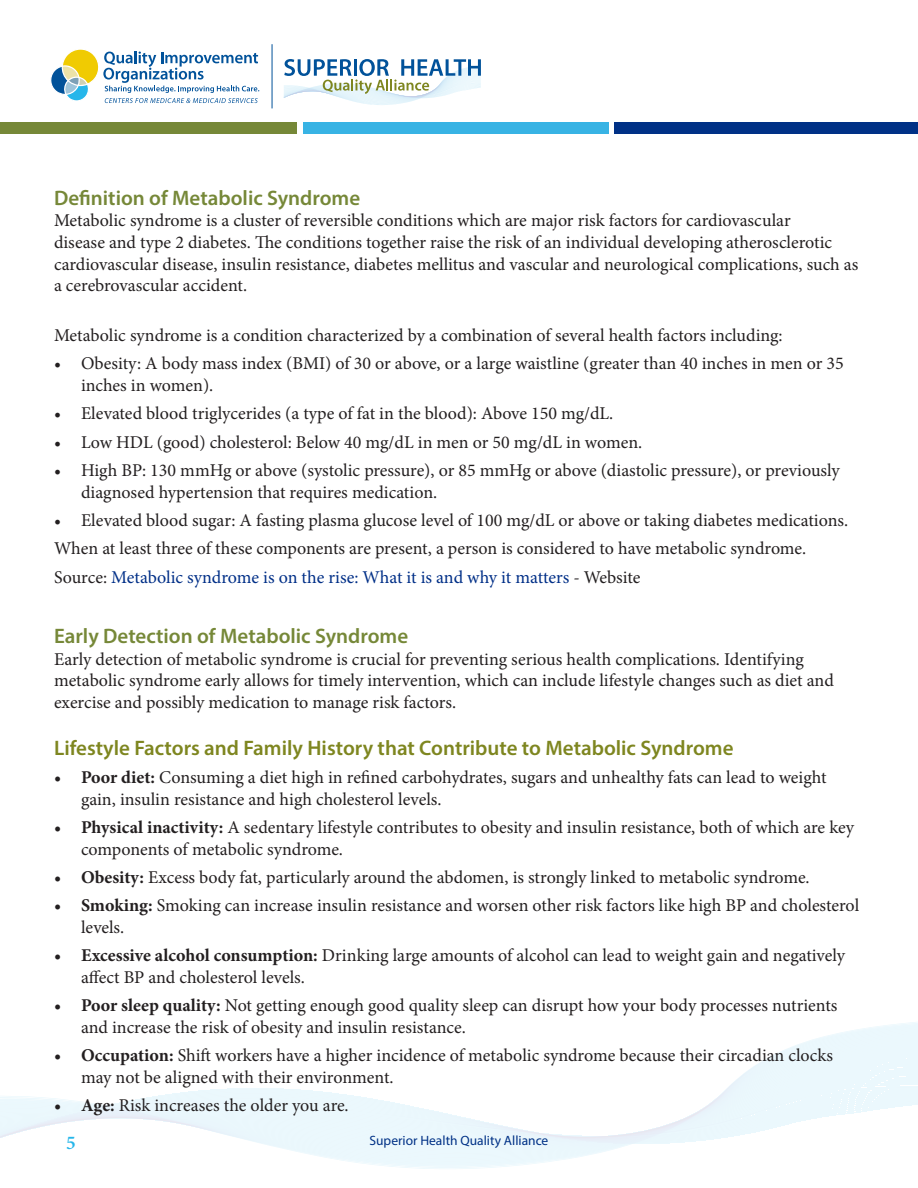
<style>
.page{position:relative;width:918px;height:1188px;background:#fff}
.page>*{position:absolute;margin:0;border:0;box-sizing:border-box;transform-origin:0 0}
.text_bullets{font:600 21px "Myriad Pro";color:#7e8620}
.Story_headline_green{font:600 21px "Myriad Pro";color:#768838}
.t1{font:600 19.5px "Minion Pro";color:#26b6ea}
.text_bullets-2{font:18px/21.6px "Minion Pro";color:#231f20}
.t2{font:18px "Minion Pro";letter-spacing:-.005em;color:#002f87}
.t3{font:13.5px "Myriad Pro";color:#003186}
.s1{color:#231f20}
.s2{font-weight:700}
</style>
<div class="page">
<svg style="left:0;top:1022px;width:918px;height:147px"></svg>
<svg style="left:51px;top:49px;width:208px;height:54px"></svg>
<hr style="left:272px;top:44px;width:1px;height:64px;background:#01529a">
<svg style="left:284px;top:59px;width:197px;height:46px"></svg>
<div style="left:0;top:122px;width:297px;height:11px;background:#768838"></div>
<div style="left:303px;top:122px;width:306px;height:11px;background:#38b3e4"></div>
<div style="left:615px;top:122px;width:303px;height:11px;background:#003186"></div>
<p class="Story_headline_green" style="left:54px;top:184px;width:308px">Definition of Metabolic Syndrome</p>
<p class="text_bullets-2" style="left:54px;top:210px;width:806px">Metabolic syndrome is a cluster of reversible conditions which are major risk factors for cardiovascular<br>disease and type 2 diabetes. The conditions together raise the risk of an individual developing atherosclerotic cardiovascular disease, insulin resistance, diabetes mellitus and vascular and neurological complications, such as a cerebrovascular accident.</p>
<p class="text_bullets-2" style="left:54px;top:325px;width:730px">Metabolic syndrome is a condition characterized by a combination of several health factors including:</p>
<p class="text_bullets-2" style="left:81px;top:353px;width:764px;text-indent:-27px">• Obesity: A body mass index (BMI) of 30 or above, or a large waistline (greater than 40 inches in men or 35 inches in women).</p>
<p class="text_bullets-2" style="left:54px;top:403px;width:561px">• Elevated blood triglycerides (a type of fat in the blood): Above 150 mg/dL.</p>
<p class="text_bullets-2" style="left:54px;top:431px;width:590px">• Low HDL (good) cholesterol: Below 40 mg/dL in men or 50 mg/dL in women.</p>
<p class="text_bullets-2" style="left:81px;top:460px;width:760px;text-indent:-27px">• High BP: 130 mmHg or above (systolic pressure), or 85 mmHg or above (diastolic pressure), or previously diagnosed hypertension that requires medication.</p>
<p class="text_bullets-2" style="left:54px;top:510px;width:796px">• Elevated blood sugar: A fasting plasma glucose level of 100 mg/dL or above or taking diabetes medications.</p>
<p class="text_bullets-2" style="left:54px;top:538px;width:754px">When at least three of these components are present, a person is considered to have metabolic syndrome.</p>
<p class="t2" style="left:54px;top:565px;width:588px"><span class="s1">Source:</span> Metabolic syndrome is on the rise: What it is and why it matters <span class="s1">- Website</span></p>
<p class="Story_headline_green" style="left:54px;top:623px;width:356px">Early Detection of Metabolic Syndrome</p>
<p class="text_bullets-2" style="left:54px;top:648px;width:781px">Early detection of metabolic syndrome is crucial for preventing serious health complications. Identifying metabolic syndrome early allows for timely intervention, which can include lifestyle changes such as diet and exercise and possibly medication to manage risk factors.</p>
<p class="text_bullets" style="left:54px;top:734px;width:681px">Lifestyle Factors and Family History that Contribute to Metabolic Syndrome</p>
<p class="text_bullets-2" style="left:81px;top:767px;width:747px;text-indent:-27px"><span class="s2">• Poor diet:</span> Consuming a diet high in refined carbohydrates, sugars and unhealthy fats can lead to weight gain, insulin resistance and high cholesterol levels.</p>
<p class="text_bullets-2" style="left:81px;top:816px;width:775px;text-indent:-27px"><span class="s2">• Physical inactivity:</span> A sedentary lifestyle contributes to obesity and insulin resistance, both of which are key components of metabolic syndrome.</p>
<p class="text_bullets-2" style="left:54px;top:866px;width:757px"><span class="s2">• Obesity:</span> Excess body fat, particularly around the abdomen, is strongly linked to metabolic syndrome.</p>
<p class="text_bullets-2" style="left:81px;top:895px;width:780px;text-indent:-27px"><span class="s2">• Smoking:</span> Smoking can increase insulin resistance and worsen other risk factors like high BP and cholesterol levels.</p>
<p class="text_bullets-2" style="left:81px;top:945px;width:766px;text-indent:-27px"><span class="s2">• Excessive alcohol consumption:</span> Drinking large amounts of alcohol can lead to weight gain and negatively affect BP and cholesterol levels.</p>
<p class="text_bullets-2" style="left:81px;top:995px;width:758px;text-indent:-27px"><span class="s2">• Poor sleep quality:</span> Not getting enough good quality sleep can disrupt how your body processes nutrients and increase the risk of obesity and insulin resistance.</p>
<p class="text_bullets-2" style="left:81px;top:1045px;width:754px;text-indent:-27px"><span class="s2">• Occupation:</span> Shift workers have a higher incidence of metabolic syndrome because their circadian clocks may not be aligned with their environment.</p>
<p class="text_bullets-2" style="left:54px;top:1095px;width:296px"><span class="s2">• Age:</span> Risk increases the older you are.</p>
<p class="t1" style="left:66px;top:1129px;width:11px">5</p>
<p class="t3" style="left:370px;top:1132px;width:180px">Superior Health Quality Alliance</p>
</div>
